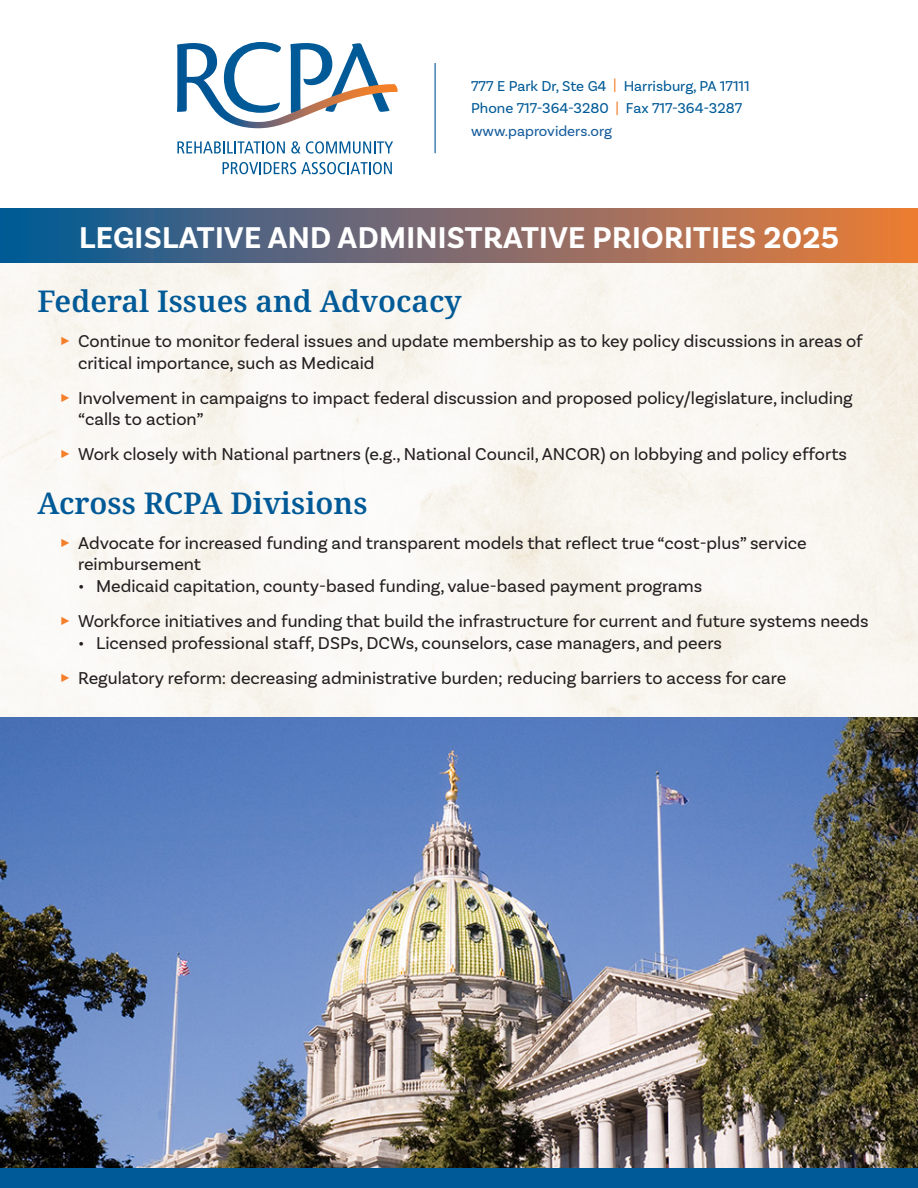
<style>
.page{position:relative;width:918px;height:1188px;background:#fff}
.page>*{position:absolute;margin:0;border:0;box-sizing:border-box;transform-origin:0 0}
.t1{font:700 31.5px "Basic Sans";letter-spacing:.01em;color:#fff}
.t2{font:600 30px "Noto Serif";color:#005a97}
.t3{font:18px/21.6px "Basic Sans";color:#231f20}
.t4{font:15px "Basic Sans";color:#005a97}
.t5{font:15px "Basic Sans";color:#175d9e}
.s1{color:#f47f2a}
</style>
<div class="page">
<img style="left:0;top:263px;width:918px;height:455px">
<div style="left:0;top:209px;width:918px;height:54px;background:linear-gradient(to right,#095a9c,#f07c3b)"></div>
<svg style="left:177px;top:42px;width:221px;height:86px"></svg>
<svg style="left:177px;top:141px;width:108px;height:13px"></svg>
<svg style="left:291px;top:141px;width:102px;height:13px"></svg>
<svg style="left:223px;top:162px;width:169px;height:12px"></svg>
<hr style="left:435px;top:63px;width:1px;height:90px;background:#005a97">
<img style="left:0;top:718px;width:918px;height:451px">
<div style="left:0;top:1169px;width:918px;height:19px;background:#005a97"></div>
<svg style="left:61px;top:337px;width:8px;height:8px"></svg>
<svg style="left:61px;top:394px;width:8px;height:8px"></svg>
<svg style="left:61px;top:450px;width:8px;height:9px"></svg>
<svg style="left:61px;top:539px;width:8px;height:8px"></svg>
<svg style="left:61px;top:617px;width:8px;height:8px"></svg>
<svg style="left:61px;top:674px;width:8px;height:8px"></svg>
<p class="t4" style="left:471px;top:77px;width:280px">777 E Park Dr, Ste G4 <span class="s1">|</span> Harrisburg, PA 17111</p>
<p class="t4" style="left:471px;top:99px;width:273px">Phone 717-364-3280 <span class="s1">|</span> Fax 717-364-3287</p>
<p class="t5" style="left:471px;top:122px;width:142px">www.paproviders.org</p>
<p class="t1" style="left:79px;top:219px;width:761px">LEGISLATIVE AND ADMINISTRATIVE PRIORITIES 2025</p>
<p class="t2" style="left:38px;top:280px;width:426px">Federal Issues and Advocacy</p>
<p class="t3" style="left:78px;top:330px;width:786px">Continue to monitor federal issues and update membership as to key policy discussions in areas of critical importance, such as Medicaid</p>
<p class="t3" style="left:78px;top:387px;width:776px">Involvement in campaigns to impact federal discussion and proposed policy/legislature, including “calls to action”</p>
<p class="t3" style="left:78px;top:444px;width:771px">Work closely with National partners (e.g., National Council, ANCOR) on lobbying and policy efforts</p>
<p class="t2" style="left:38px;top:482px;width:331px">Across RCPA Divisions</p>
<p class="t3" style="left:78px;top:532px;width:730px">Advocate for increased funding and transparent models that reflect true “cost-plus” service reimbursement</p>
<p class="t3" style="left:78px;top:575px;width:626px">• Medicaid capitation, county-based funding, value-based payment programs</p>
<p class="t3" style="left:78px;top:610px;width:792px">Workforce initiatives and funding that build the infrastructure for current and future systems needs</p>
<p class="t3" style="left:78px;top:632px;width:645px">• Licensed professional staff, DSPs, DCWs, counselors, case managers, and peers</p>
<p class="t3" style="left:78px;top:667px;width:710px">Regulatory reform: decreasing administrative burden; reducing barriers to access for care</p>
</div>
